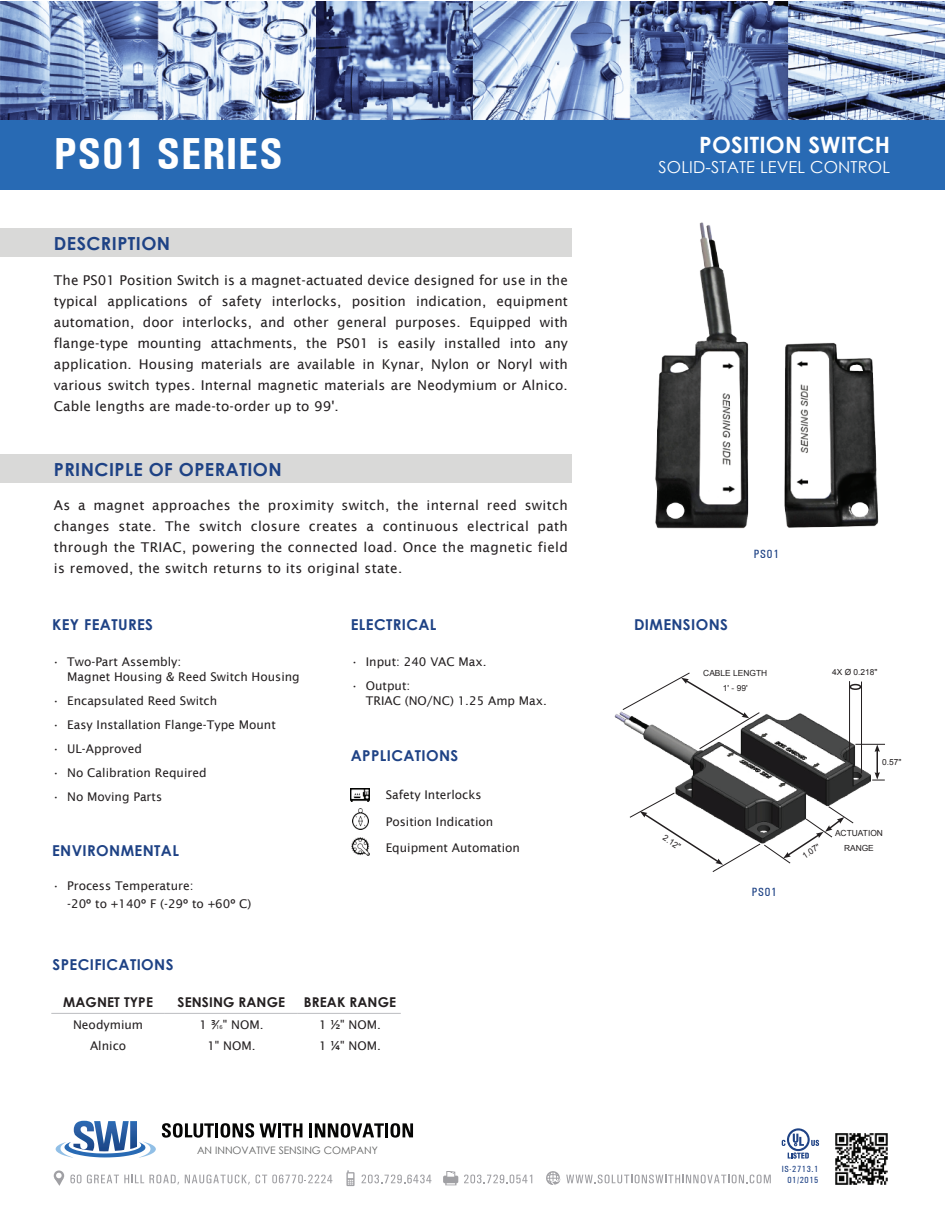
<style>
.page{position:relative;width:945px;height:1215px;background:#fff}
.page>*{position:absolute;margin:0;border:0;box-sizing:border-box;transform-origin:0 0}
.t1{font:700 condensed 45px "Univers";letter-spacing:.01em;color:#fff}
.t2{font:700 22.5px "Century Gothic";letter-spacing:.01em;color:#fff}
.t3{font:700 18px "Century Gothic";letter-spacing:.025em;color:#1e4285}
.t4{font:16.5px "Century Gothic";letter-spacing:.01em;color:#fff}
.t5{font:700 15px "Century Gothic";letter-spacing:.025em;color:#1e4285}
.t6{font:13.5px/21px "Lucida Sans";letter-spacing:.015em;color:#231f20;text-align:justify}
.t7{font:700 13.5px "Century Gothic";letter-spacing:.01em;color:#231f20}
.t8{font:12px/15px "Lucida Sans";color:#231f20}
.t9{font:500 condensed 12px "Univers";letter-spacing:.075em;color:#1e4285}
.t10{font:10.35px "Century Gothic";color:#606161}
.t11{font:500 condensed 9px/10.8px "Univers";letter-spacing:.075em;color:#1e4285;text-align:right}
.t12{font:8.4px/15.1px "Arial";color:#231f20;text-align:center}
.t13{font:5.25px "Lucida Sans";color:#231f20}
</style>
<div class="page">
<div style="left:0;top:228px;width:572px;height:29px;background:#d9d9d8"></div>
<div style="left:0;top:454px;width:572px;height:29px;background:#d9d9d8"></div>
<svg style="left:70px;top:1175px;width:11px;height:8px"></svg>
<svg style="left:87px;top:1175px;width:92px;height:10px"></svg>
<svg style="left:185px;top:1175px;width:65px;height:10px"></svg>
<svg style="left:256px;top:1175px;width:76px;height:8px"></svg>
<svg style="left:362px;top:1175px;width:69px;height:8px"></svg>
<svg style="left:464px;top:1175px;width:68px;height:8px"></svg>
<svg style="left:346px;top:1170px;width:9px;height:16px"></svg>
<svg style="left:443px;top:1171px;width:15px;height:14px"></svg>
<svg style="left:546px;top:1171px;width:225px;height:14px"></svg>
<svg style="left:54px;top:1170px;width:10px;height:16px"></svg>
<svg style="left:162px;top:1123px;width:52px;height:15px"></svg>
<hr style="left:215px;top:1123px;width:3px;height:14px;background:#050504">
<svg style="left:221px;top:1123px;width:81px;height:15px"></svg>
<hr style="left:309px;top:1123px;width:3px;height:14px;background:#050504">
<svg style="left:315px;top:1123px;width:69px;height:15px"></svg>
<hr style="left:385px;top:1123px;width:3px;height:14px;background:#050504">
<svg style="left:390px;top:1123px;width:23px;height:15px"></svg>
<svg style="left:55px;top:1121px;width:101px;height:37px"></svg>
<div style="left:0;top:119px;width:945px;height:71px;background:#286ab4"></div>
<img style="left:835px;top:1133px;width:53px;height:52px">
<img style="left:0;top:2px;width:945px;height:118px">
<img style="left:352px;top:809px;width:17px;height:20px">
<img style="left:351px;top:788px;width:19px;height:13px">
<img style="left:352px;top:838px;width:17px;height:18px">
<img style="left:655px;top:222px;width:224px;height:307px">
<img style="left:614px;top:692px;width:263px;height:100px">
<svg style="left:622px;top:672px;width:138px;height:78px"></svg>
<svg style="left:629px;top:792px;width:225px;height:80px"></svg>
<hr style="left:861px;top:682px;width:1px;height:91px;background:#231f20">
<hr style="left:849px;top:681px;width:1px;height:81px;background:#231f20">
<div style="left:850px;top:684px;width:11px;height:6px;border:2px solid #231f20;border-radius:50%"></div>
<hr style="left:855px;top:744px;width:30px;height:1px;background:#231f20">
<svg style="left:872px;top:745px;width:13px;height:36px"></svg>
<hr style="left:51px;top:1013px;width:114px;height:1px;background:#bcbdc0">
<hr style="left:165px;top:1013px;width:133px;height:1px;background:#bcbdc0">
<hr style="left:298px;top:1013px;width:103px;height:1px;background:#bcbdc0">
<svg style="left:788px;top:1152px;width:21px;height:7px"></svg>
<svg style="left:811px;top:1140px;width:8px;height:6px"></svg>
<svg style="left:787px;top:1128px;width:23px;height:23px"></svg>
<svg style="left:789px;top:1130px;width:19px;height:19px"></svg>
<svg style="left:793px;top:1134px;width:11px;height:12px"></svg>
<svg style="left:782px;top:1140px;width:3px;height:6px"></svg>
<h1 class="t1" style="left:54px;top:127px;width:231px">PS01 SERIES</h1>
<h2 class="t2" style="left:699px;top:128px;width:192px">POSITION SWITCH</h2>
<p class="t4" style="left:658px;top:156px;width:233px">SOLID-STATE LEVEL CONTROL</p>
<h3 class="t3" style="left:54px;top:230px;width:118px">DESCRIPTION</h3>
<p class="t6" style="left:54px;top:270px;width:516px">The PS01 Position Switch is a magnet-actuated device designed for use in the typical applications of safety interlocks, position indication, equipment automation, door interlocks, and other general purposes. Equipped with flange-type mounting attachments, the PS01 is easily installed into any application. Housing materials are available in Kynar, Nylon or Noryl with various switch types. Internal magnetic materials are Neodymium or Alnico.<br>Cable lengths are made-to-order up to 99'.</p>
<h3 class="t3" style="left:54px;top:456px;width:229px">PRINCIPLE OF OPERATION</h3>
<p class="t6" style="left:54px;top:495px;width:516px">As a magnet approaches the proximity switch, the internal reed switch changes state. The switch closure creates a continuous electrical path through the TRIAC, powering the connected load. Once the magnetic field is removed, the switch returns to its original state.</p>
<p class="t9" style="left:754px;top:547px;width:27px">PS01</p>
<p class="t5" style="left:52px;top:613px;width:103px">KEY FEATURES</p>
<p class="t8" style="left:67px;top:654px;width:234px;text-indent:-15px">• Two-Part Assembly:<br>Magnet Housing &amp; Reed Switch Housing</p>
<p class="t8" style="left:52px;top:693px;width:167px">• Encapsulated Reed Switch</p>
<p class="t8" style="left:52px;top:717px;width:225px">• Easy Installation Flange-Type Mount</p>
<p class="t8" style="left:52px;top:741px;width:91px">• UL-Approved</p>
<p class="t8" style="left:52px;top:765px;width:156px">• No Calibration Required</p>
<p class="t8" style="left:52px;top:789px;width:112px">• No Moving Parts</p>
<p class="t5" style="left:351px;top:613px;width:87px">ELECTRICAL</p>
<p class="t8" style="left:351px;top:654px;width:138px">• Input: 240 VAC Max.</p>
<p class="t8" style="left:366px;top:678px;width:183px;text-indent:-15px">• Output:<br>TRIAC (NO/NC) 1.25 Amp Max.</p>
<p class="t5" style="left:634px;top:614px;width:95px">DIMENSIONS</p>
<p class="t12" style="left:703px;top:665px;width:65px">CABLE LENGTH<br>1' - 99'</p>
<p class="t5" style="left:351px;top:744px;width:109px">APPLICATIONS</p>
<p class="t8" style="left:386px;top:782px;width:136px;line-height:26.2px">Safety Interlocks<br>Position Indication<br>Equipment Automation</p>
<p class="t12" style="left:668px;top:831px;width:21px;rotate:33deg">2.12"</p>
<p class="t5" style="left:52px;top:840px;width:128px">ENVIRONMENTAL</p>
<p class="t8" style="left:67px;top:877px;width:186px;line-height:18px;text-indent:-15px">• Process Temperature:<br>-20º to +140º F (-29º to +60º C)</p>
<p class="t9" style="left:752px;top:885px;width:27px">PS01</p>
<p class="t5" style="left:53px;top:953px;width:122px">SPECIFICATIONS</p>
<p class="t7" style="left:63px;top:992px;width:91px">MAGNET TYPE</p>
<p class="t7" style="left:178px;top:992px;width:109px">SENSING RANGE</p>
<p class="t7" style="left:304px;top:992px;width:94px">BREAK RANGE</p>
<p class="t8" style="left:73px;top:1017px;width:72px">Neodymium</p>
<p class="t8" style="left:199px;top:1017px;width:66px">1 ³∕" NOM.</p>
<p class="t13" style="left:216px;top:1024px;width:8px">16</p>
<p class="t8" style="left:319px;top:1017px;width:63px">1 ½" NOM.</p>
<p class="t8" style="left:90px;top:1038px;width:38px">Alnico</p>
<p class="t8" style="left:207px;top:1038px;width:50px">1" NOM.</p>
<p class="t8" style="left:319px;top:1038px;width:63px">1 ¼" NOM.</p>
<p class="t12" style="left:832px;top:664px;width:47px">4X Ø 0.218"</p>
<p class="t12" style="left:882px;top:755px;width:21px">0.57"</p>
<p class="t12" style="left:799px;top:850px;width:21px;rotate:-33deg">1.07"</p>
<p class="t12" style="left:835px;top:825px;width:49px">ACTUATION<br>RANGE</p>
<p class="t10" style="left:197px;top:1143px;width:182px">AN INNOVATIVE SENSING COMPANY</p>
<p class="t11" style="left:782px;top:1164px;width:38px">IS-2713.1<br>01/2015</p>
</div>
